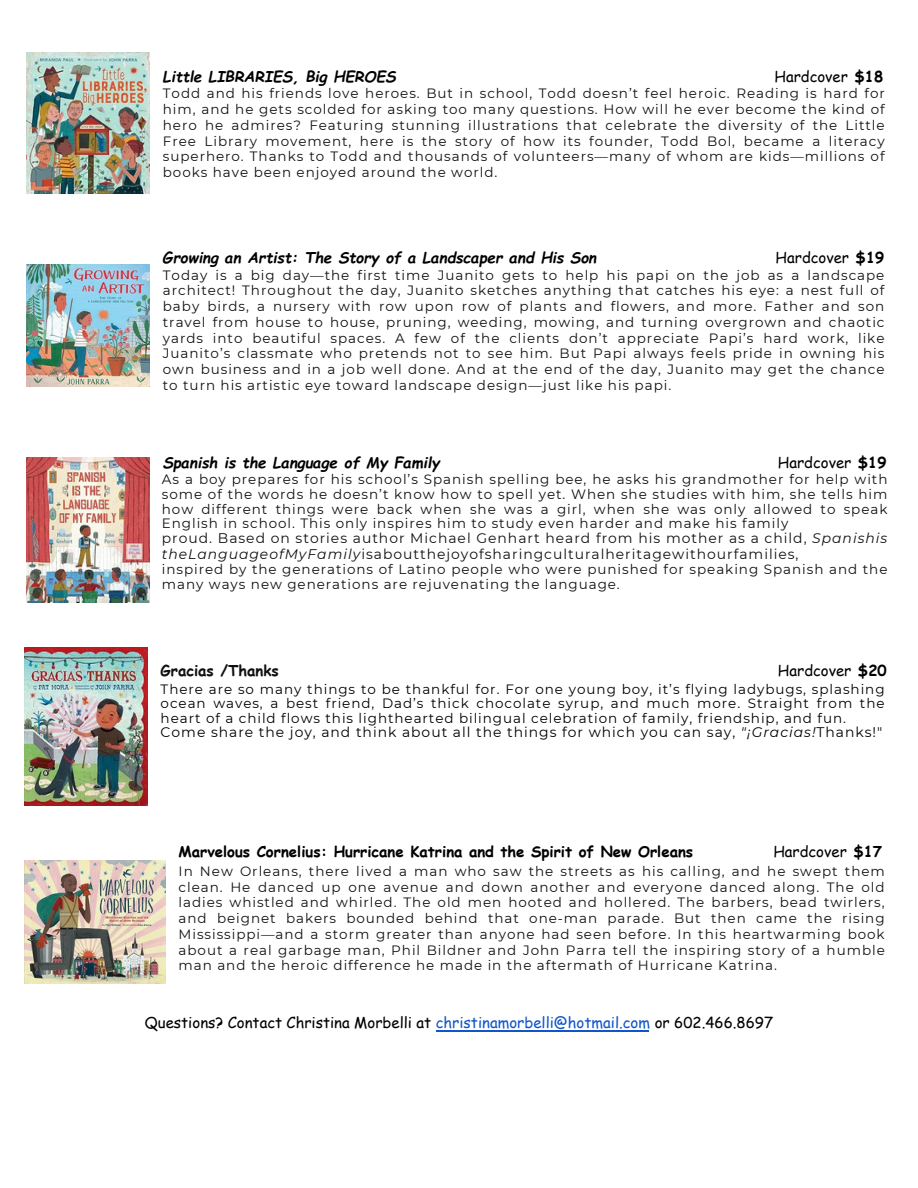
<style>
.page{position:relative;width:918px;height:1188px;background:#fff}
.page>*{position:absolute;margin:0;border:0;box-sizing:border-box;transform-origin:0 0}
.t1{font:15px "Comic Sans MS";color:#000}
.t2{font:italic 700 15px "Comic Sans MS";color:#000}
.t3{font:700 15px "Comic Sans MS";color:#000}
.t4{font:700 15px "Comic Sans MS";color:#0f1111}
.t5{font:13.95px/15.8px "Montserrat";letter-spacing:.07em;color:#0f1111}
.t6{font:13.95px "Montserrat";letter-spacing:.07em;color:#000}
.t7{font:13.5px/15.8px "Montserrat";letter-spacing:.07em;color:#0f1111;text-align:justify}
.t8{font:13.5px/14.7px "Montserrat";letter-spacing:.07em;color:#000;text-align:justify}
.s1{font-weight:700}
.s2{font-style:italic}
.s3{color:#15c}
</style>
<div class="page">
<hr style="left:436px;top:1030px;width:213px;height:2px;background:#15c">
<img style="left:27px;top:53px;width:122px;height:140px">
<img style="left:27px;top:264px;width:122px;height:123px">
<img style="left:27px;top:458px;width:122px;height:145px">
<img style="left:25px;top:648px;width:122px;height:157px">
<img style="left:25px;top:860px;width:140px;height:123px">
<p class="t2" style="left:163px;top:65px;width:234px">Little LIBRARIES, Big HEROES</p>
<p class="t1" style="left:774px;top:65px;width:110px">Hardcover <span class="s1">$18</span></p>
<p class="t7" style="left:163px;top:86px;width:723px">Todd and his friends love heroes. But in school, Todd doesn’t feel heroic. Reading is hard for him, and he gets scolded for asking too many questions. How will he ever become the kind of hero he admires? Featuring stunning illustrations that celebrate the diversity of the Little Free Library movement, here is the story of how its founder, Todd Bol, became a literacy superhero. Thanks to Todd and thousands of volunteers—many of whom are kids—millions of books have been enjoyed around the world.</p>
<p class="t2" style="left:163px;top:246px;width:435px">Growing an Artist: The Story of a Landscaper and His Son</p>
<p class="t1" style="left:776px;top:246px;width:110px">Hardcover <span class="s1">$19</span></p>
<p class="t7" style="left:163px;top:267px;width:723px">Today is a big day—the first time Juanito gets to help his papi on the job as a landscape architect! Throughout the day, Juanito sketches anything that catches his eye: a nest full of baby birds, a nursery with row upon row of plants and flowers, and more. Father and son travel from house to house, pruning, weeding, mowing, and turning overgrown and chaotic yards into beautiful spaces. A few of the clients don’t appreciate Papi’s hard work, like Juanito’s classmate who pretends not to see him. But Papi always feels pride in owning his own business and in a job well done. And at the end of the day, Juanito may get the chance to turn his artistic eye toward landscape design—just like his papi.</p>
<p class="t2" style="left:163px;top:451px;width:278px">Spanish is the Language of My Family</p>
<p class="t1" style="left:778px;top:451px;width:110px">Hardcover <span class="s1">$19</span></p>
<p class="t7" style="left:162px;top:472px;width:727px;line-height:14.7px">As a boy prepares for his school’s Spanish spelling bee, he asks his grandmother for help with some of the words he doesn’t know how to spell yet. When she studies with him, she tells him how different things were back when she was a girl, when she was only allowed to speak English in school. This only inspires him to study even harder and make his family</p>
<p class="t5" style="left:162px;top:530px;width:727px">proud. Based on stories author Michael Genhart heard from his mother as a child, <span class="s2">Spanishis theLanguageofMyFamily</span>isaboutthejoyofsharingculturalheritagewithourfamilies,</p>
<p class="t7" style="left:162px;top:562px;width:727px;line-height:14.7px">inspired by the generations of Latino people who were punished for speaking Spanish and the many ways new generations are rejuvenating the language.</p>
<p class="t4" style="left:161px;top:660px;width:120px">Gracias /Thanks</p>
<p class="t1" style="left:778px;top:660px;width:110px">Hardcover <span class="s1">$20</span></p>
<p class="t8" style="left:161px;top:681px;width:725px">There are so many things to be thankful for. For one young boy, it’s flying ladybugs, splashing ocean waves, a best friend, Dad’s thick chocolate syrup, and much more. Straight from the heart of a child flows this lighthearted bilingual celebration of family, friendship, and fun.</p>
<p class="t6" style="left:161px;top:724px;width:723px">Come share the joy, and think about all the things for which you can say, <span class="s2">"¡Gracias!</span>Thanks!"</p>
<p class="t3" style="left:179px;top:840px;width:516px">Marvelous Cornelius: Hurricane Katrina and the Spirit of New Orleans</p>
<p class="t1" style="left:773px;top:840px;width:110px">Hardcover <span class="s1">$17</span></p>
<p class="t7" style="left:179px;top:863px;width:708px">In New Orleans, there lived a man who saw the streets as his calling, and he swept them clean. He danced up one avenue and down another and everyone danced along. The old ladies whistled and whirled. The old men hooted and hollered. The barbers, bead twirlers, and beignet bakers bounded behind that one-man parade. But then came the rising Mississippi—and a storm greater than anyone had seen before. In this heartwarming book about a real garbage man, Phil Bildner and John Parra tell the inspiring story of a humble man and the heroic difference he made in the aftermath of Hurricane Katrina.</p>
<p class="t1" style="left:145px;top:1012px;width:630px">Questions? Contact Christina Morbelli at <span class="s3">christinamorbelli@hotmail.com</span> or 602.466.8697</p>
</div>
